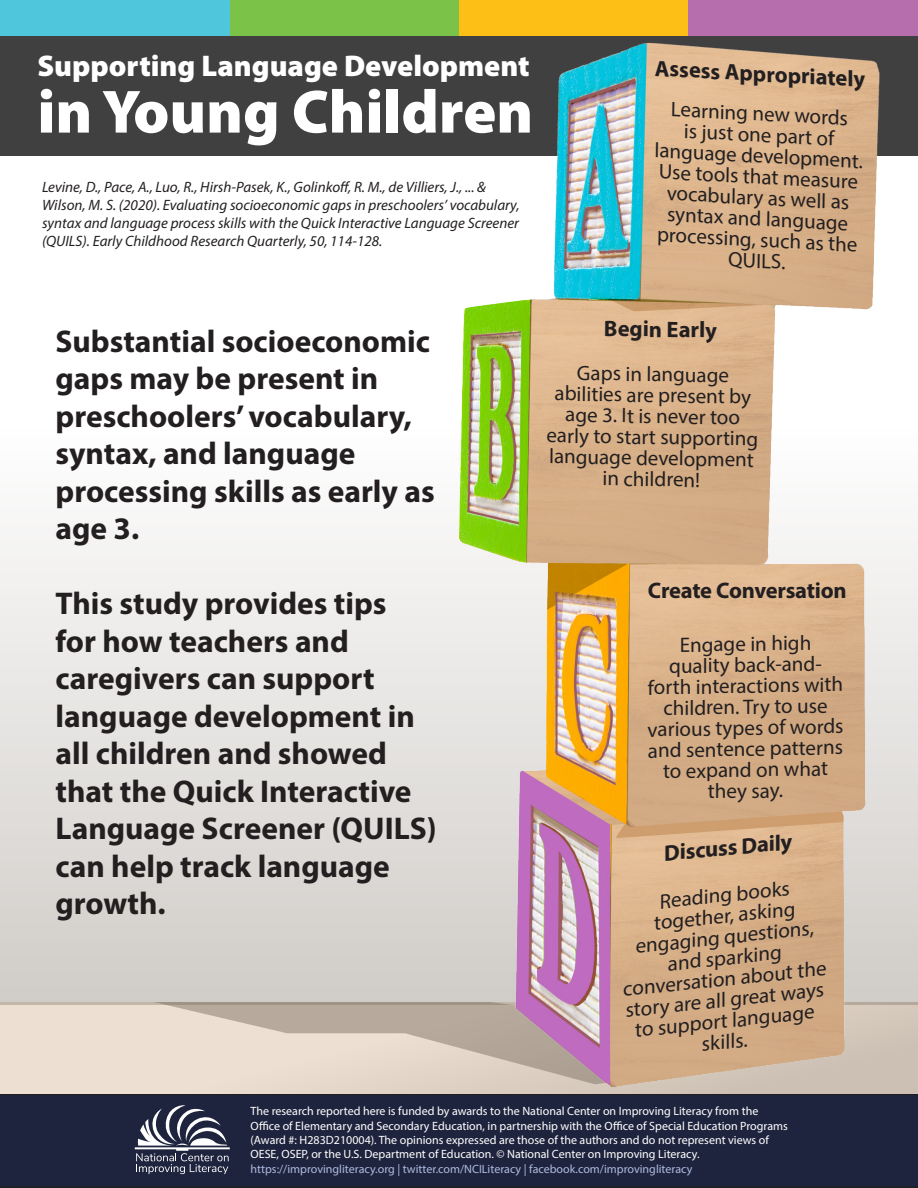
<style>
.page{position:relative;width:918px;height:1188px;background:#fff}
.page>*{position:absolute;margin:0;border:0;box-sizing:border-box;transform-origin:0 0}
.t1{font:900 61.5px "Myriad Pro";color:#fff}
.t2{font:700 31.5px/37.5px "Myriad Pro";color:#231f20}
.t3{font:900 30px "Myriad Pro";color:#fff}
.t4{font:700 22.5px "Myriad Pro";letter-spacing:-.01em;color:#231f20}
.t5{font:700 22.35px "Myriad Pro";color:#231f20}
.t6{font:21px/21px "Myriad Pro";color:#231f20;text-align:center}
.t7{font:20.85px "Myriad Pro";color:#231f20}
.t8{font:italic 15px/18px "Myriad Pro";color:#231f20}
.t9{font:12px/14.4px "Myriad Pro";color:#fff}
.t10{font:12px "Myriad Pro";color:#acbade}
</style>
<div class="page">
<div style="left:0;top:1094px;width:918px;height:94px;background:#1f243e"></div>
<svg style="left:135px;top:1103px;width:95px;height:71px;background:#55596c"></svg>
<div style="left:0;top:1002px;width:918px;height:92px;background:#eddfd1"></div>
<svg style="left:154px;top:1004px;width:50px;height:10px"></svg>
<div style="left:0;top:389px;width:918px;height:615px;background:linear-gradient(to bottom,#fff,#d0ccc8)"></div>
<div style="left:1px;top:35px;width:917px;height:121px;background:#404040"></div>
<div style="left:1px;top:0;width:229px;height:35px;background:#4fc6db"></div>
<div style="left:230px;top:0;width:229px;height:35px;background:#7bc249"></div>
<div style="left:459px;top:0;width:230px;height:35px;background:#fdbe15"></div>
<div style="left:689px;top:0;width:229px;height:35px;background:#b76ead"></div>
<img style="left:204px;top:28px;width:710px;height:1068px">
<h3 class="t3" style="left:38px;top:45px;width:494px">Supporting Language Development</h3>
<h1 class="t1" style="left:38px;top:71px;width:497px">in Young Children</h1>
<p class="t8" style="left:42px;top:178px;width:479px">Levine, D., Pace, A., Luo, R., Hirsh-Pasek, K., Golinkoff, R. M., de Villiers, J., ... &amp; Wilson, M. S. (2020). Evaluating socioeconomic gaps in preschoolers’ vocabulary, syntax and language process skills with the Quick Interactive Language Screener (QUILS). Early Childhood Research Quarterly, 50, 114-128.</p>
<p class="t4" style="left:656px;top:53px;width:212px;rotate:3deg">Assess Appropriately</p>
<p class="t6" style="left:658px;top:97px;width:210px;rotate:3deg">Learning new words<br>is just one part of language development.<br>Use tools that measure vocabulary as well as syntax and language processing, such as the<br>QUILS.</p>
<h2 class="t2" style="left:56px;top:322px;width:381px">Substantial socioeconomic gaps may be present in preschoolers’ vocabulary, syntax, and language processing skills as early as age 3.</h2>
<h2 class="t2" style="left:56px;top:584px;width:383px">This study provides tips<br>for how teachers and caregivers can support language development in all children and showed that the Quick Interactive<br>Language Screener (QUILS) can help track language growth.</h2>
<p class="t4" style="left:604px;top:314px;width:115px;rotate:1deg">Begin Early</p>
<p class="t6" style="left:548px;top:361px;width:213px;rotate:1deg">Gaps in language abilities are present by age 3. It is never too early to start supporting language development in children!</p>
<p class="t4" style="left:648px;top:576px;width:200px">Create Conversation</p>
<p class="t6" style="left:646px;top:635px;width:198px;rotate:-1deg">Engage in high quality back-and&shy;forth interactions with children. Try to use various types of words and sentence patterns to expand on what they say.</p>
<p class="t5" style="left:662px;top:839px;width:130px;rotate:-5deg">Discuss Daily</p>
<p class="t7" style="left:658px;top:889px;width:132px;rotate:-6deg">Reading books</p>
<p class="t7" style="left:652px;top:910px;width:144px;rotate:-6deg">together, asking</p>
<p class="t7" style="left:634px;top:933px;width:181px;rotate:-6deg">engaging questions,</p>
<p class="t7" style="left:666px;top:951px;width:116px;rotate:-6deg">and sparking</p>
<p class="t7" style="left:621px;top:977px;width:206px;rotate:-6deg">conversation about the</p>
<p class="t7" style="left:624px;top:997px;width:201px;rotate:-6deg">story are all great ways</p>
<p class="t7" style="left:633px;top:1017px;width:182px;rotate:-6deg">to support language</p>
<p class="t7" style="left:700px;top:1031px;width:48px;rotate:-6deg">skills.</p>
<p class="t9" style="left:251px;top:1104px;width:539px">The research reported here is funded by awards to the National Center on Improving Literacy from the Office of Elementary and Secondary Education, in partnership with the Office of Special Education Programs (Award #: H283D210004). The opinions expressed are those of the authors and do not represent views of OESE, OSEP, or the U.S. Department of Education. © National Center on Improving Literacy.</p>
<p class="t10" style="left:251px;top:1161px;width:443px">https://improvingliteracy.org | twitter.com/NCILiteracy | facebook.com/improvingliteracy</p>
</div>
